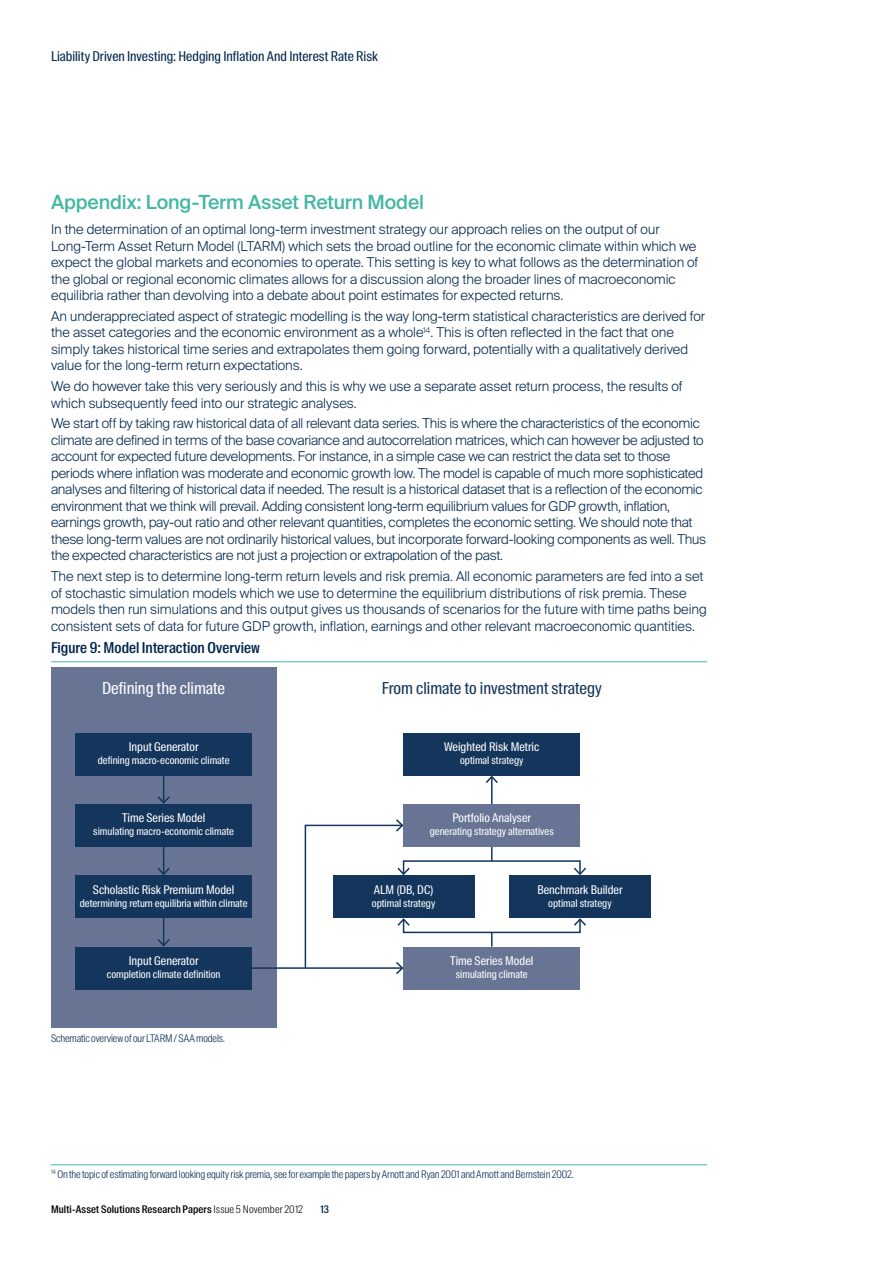
<style>
.page{position:relative;width:893px;height:1263px;background:#fff}
.page>*{position:absolute;margin:0;border:0;box-sizing:border-box;transform-origin:0 0}
.t1{font:500 19.5px "Suisse Intl";letter-spacing:-.01em;color:#44b7a5}
.t2{font:16.5px "Suisse Intl Cond";color:#14355c}
.t3{font:16.5px "Suisse Intl Cond";color:#fff}
.t4{font:500 15px "Suisse Intl Cond";color:#00264b}
.t5{font:300 13.5px/16.5px "Suisse Intl";letter-spacing:-.01em;color:#00264b}
.t6{font:13.5px "Suisse Intl Cond";color:#00264b}
.t7{font:12px "Suisse Intl Cond";color:#fff}
.t8{font:10.5px "Suisse Intl Cond";color:#fff}
.t9{font:300 10.5px "Suisse Intl Cond";letter-spacing:-.01em;color:#00264b}
.t10{font:500 10.5px "Suisse Intl Cond";letter-spacing:.015em;color:#000}
.t11{font:500 10.5px "Suisse Intl Cond";color:#00264b}
.s1{font-weight:300}
</style>
<div class="page">
<hr style="left:51px;top:661px;width:656px;height:1px;background:#44b7a5">
<div style="left:51px;top:667px;width:225px;height:361px;background:#687494"></div>
<div style="left:75px;top:733px;width:177px;height:42px;background:#14355c"></div>
<div style="left:75px;top:804px;width:177px;height:43px;background:#14355c"></div>
<div style="left:75px;top:875px;width:177px;height:43px;background:#14355c"></div>
<div style="left:75px;top:947px;width:177px;height:42px;background:#14355c"></div>
<div style="left:404px;top:733px;width:176px;height:42px;background:#14355c"></div>
<div style="left:404px;top:804px;width:176px;height:43px;background:#687494"></div>
<div style="left:509px;top:875px;width:141px;height:43px;background:#14355c"></div>
<div style="left:333px;top:875px;width:141px;height:43px;background:#14355c"></div>
<div style="left:404px;top:947px;width:176px;height:42px;background:#687494"></div>
<svg style="left:157px;top:775px;width:13px;height:29px"></svg>
<svg style="left:486px;top:775px;width:12px;height:29px"></svg>
<svg style="left:157px;top:847px;width:13px;height:28px"></svg>
<svg style="left:157px;top:918px;width:13px;height:29px"></svg>
<hr style="left:252px;top:967px;width:150px;height:2px;background:#14355c">
<svg style="left:491px;top:847px;width:1px;height:13px"></svg>
<div style="left:403px;top:860px;width:178px;height:14px;border:2px solid #14355c"></div>
<svg style="left:574px;top:868px;width:12px;height:7px"></svg>
<svg style="left:491px;top:933px;width:1px;height:14px"></svg>
<div style="left:403px;top:919px;width:178px;height:14px;border:2px solid #14355c"></div>
<svg style="left:574px;top:918px;width:12px;height:8px"></svg>
<svg style="left:304px;top:819px;width:106px;height:155px"></svg>
<hr style="left:51px;top:1164px;width:656px;height:1px;background:#44b7a5">
<p class="t6" style="left:51px;top:48px;width:328px">Liability Driven Investing: Hedging Inflation And Interest Rate Risk</p>
<h1 class="t1" style="left:51px;top:191px;width:375px">Appendix: Long-Term Asset Return Model</h1>
<p class="t5" style="left:51px;top:221px;width:649px">In the determination of an optimal long-term investment strategy our approach relies on the output of our Long-Term Asset Return Model (LTARM) which sets the broad outline for the economic climate within which we expect the global markets and economies to operate. This setting is key to what follows as the determination of the global or regional economic climates allows for a discussion along the broader lines of macroeconomic equilibria rather than devolving into a debate about point estimates for expected returns.</p>
<p class="t5" style="left:51px;top:308px;width:656px">An underappreciated aspect of strategic modelling is the way long-term statistical characteristics are derived for the asset categories and the economic environment as a whole<sup>14</sup>. This is often reflected in the fact that one simply takes historical time series and extrapolates them going forward, potentially with a qualitatively derived value for the long-term return expectations.</p>
<p class="t5" style="left:51px;top:378px;width:633px">We do however take this very seriously and this is why we use a separate asset return process, the results of which subsequently feed into our strategic analyses.</p>
<p class="t5" style="left:51px;top:415px;width:657px">We start off by taking raw historical data of all relevant data series. This is where the characteristics of the economic climate are defined in terms of the base covariance and autocorrelation matrices, which can however be adjusted to account for expected future developments. For instance, in a simple case we can restrict the data set to those periods where inflation was moderate and economic growth low. The model is capable of much more sophisticated analyses and filtering of historical data if needed. The result is a historical dataset that is a reflection of the economic environment that we think will prevail. Adding consistent long-term equilibrium values for GDP growth, inflation, earnings growth, pay-out ratio and other relevant quantities, completes the economic setting. We should note that these long-term values are not ordinarily historical values, but incorporate forward-looking components as well. Thus the expected characteristics are not just a projection or extrapolation of the past.</p>
<p class="t5" style="left:51px;top:568px;width:657px">The next step is to determine long-term return levels and risk premia. All economic parameters are fed into a set of stochastic simulation models which we use to determine the equilibrium distributions of risk premia. These models then run simulations and this output gives us thousands of scenarios for the future with time paths being consistent sets of data for future GDP growth, inflation, earnings and other relevant macroeconomic quantities.</p>
<p class="t4" style="left:51px;top:639px;width:210px">Figure 9: Model Interaction Overview</p>
<p class="t3" style="left:102px;top:679px;width:125px">Defining the climate</p>
<p class="t2" style="left:382px;top:679px;width:222px">From climate to investment strategy</p>
<p class="t7" style="left:129px;top:740px;width:71px">Input Generator</p>
<p class="t8" style="left:98px;top:754px;width:133px">defining macro-economic climate</p>
<p class="t7" style="left:444px;top:740px;width:97px">Weighted Risk Metric</p>
<p class="t8" style="left:460px;top:754px;width:65px">optimal strategy</p>
<p class="t7" style="left:122px;top:811px;width:85px">Time Series Model</p>
<p class="t8" style="left:93px;top:825px;width:142px">simulating macro-economic climate</p>
<p class="t7" style="left:453px;top:811px;width:80px">Portfolio Analyser</p>
<p class="t8" style="left:430px;top:825px;width:126px">generating strategy alternatives</p>
<p class="t7" style="left:93px;top:882px;width:143px">Scholastic Risk Premium Model</p>
<p class="t8" style="left:80px;top:897px;width:169px">determining return equilibria within climate</p>
<p class="t7" style="left:374px;top:882px;width:61px">ALM (DB, DC)</p>
<p class="t8" style="left:372px;top:897px;width:65px">optimal strategy</p>
<p class="t7" style="left:537px;top:882px;width:87px">Benchmark Builder</p>
<p class="t8" style="left:548px;top:897px;width:65px">optimal strategy</p>
<p class="t7" style="left:129px;top:954px;width:71px">Input Generator</p>
<p class="t8" style="left:107px;top:968px;width:115px">completion climate definition</p>
<p class="t7" style="left:450px;top:954px;width:85px">Time Series Model</p>
<p class="t8" style="left:456px;top:968px;width:73px">simulating climate</p>
<p class="t9" style="left:51px;top:1032px;width:176px">Schematic overview of our LTARM / SAA models.</p>
<p class="t9" style="left:51px;top:1168px;width:525px"><sup>14</sup> On the topic of estimating forward looking equity risk premia, see for example the papers by Arnott and Ryan 2001 and Arnott and Bernstein 2002.</p>
<p class="t10" style="left:51px;top:1203px;width:253px">Multi-Asset Solutions Research Papers <span class="s1">Issue 5 November 2012</span></p>
<p class="t11" style="left:320px;top:1203px;width:10px">13</p>
</div>
